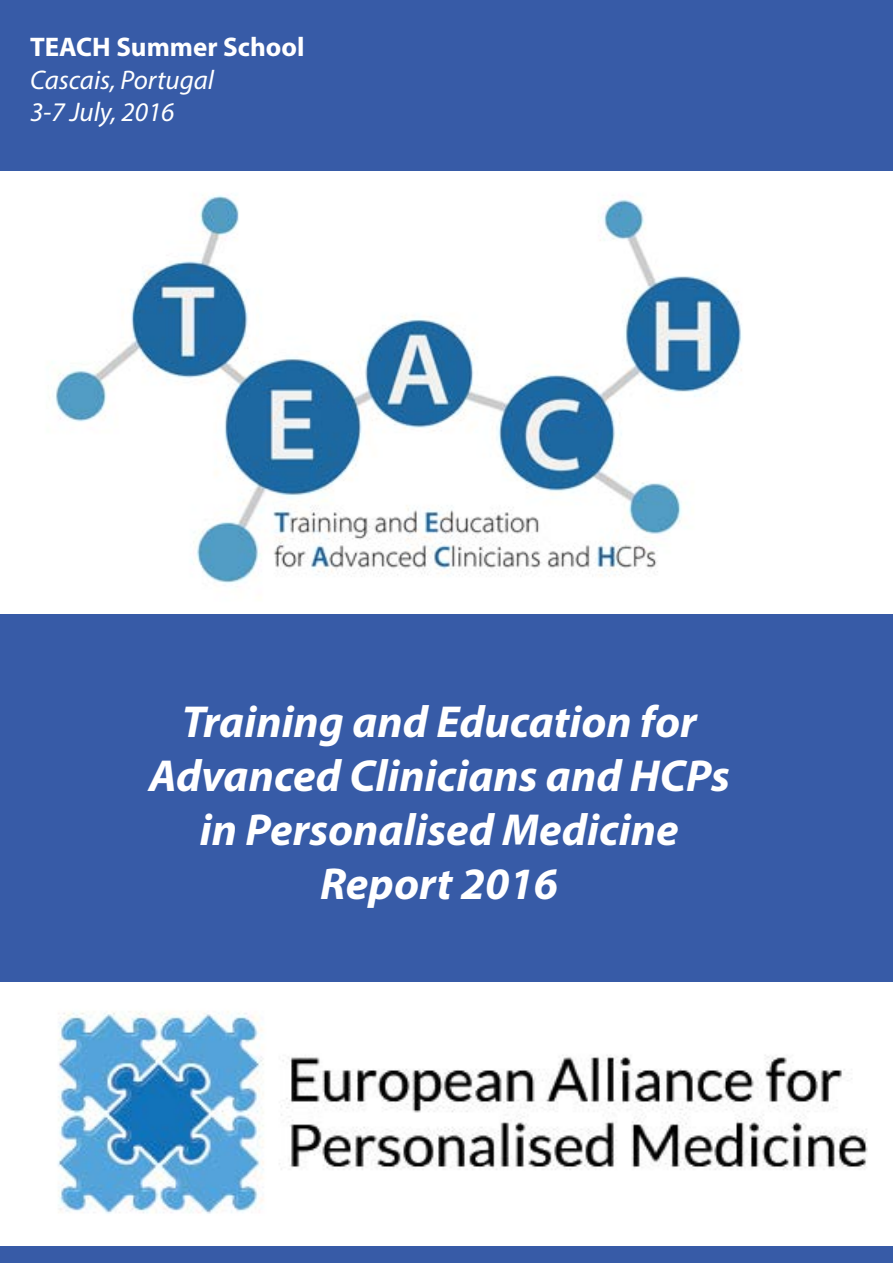
<style>
.page{position:relative;width:893px;height:1263px;background:#375ba7}
.page>*{position:absolute;margin:0;border:0;box-sizing:border-box;transform-origin:0 0}
.t1{font:italic 700 45px/54px "Myriad Pro";color:#fff;text-align:center}
.t2{font:italic 27px/32.4px "Myriad Pro";color:#fff}
.t3{font:700 27px "Myriad Pro";color:#fff}
</style>
<div class="page">
<img style="left:0;top:171px;width:893px;height:442px">
<img style="left:0;top:982px;width:893px;height:264px">
<p class="t3" style="left:30px;top:29px;width:276px">TEACH Summer School</p>
<p class="t2" style="left:30px;top:63px;width:186px">Cascais, Portugal<br>3-7 July, 2016</p>
<p class="t1" style="left:149px;top:694px;width:582px">Training and Education for<br>Advanced Clinicians and HCPs in Personalised Medicine<br>Report 2016</p>
</div>
